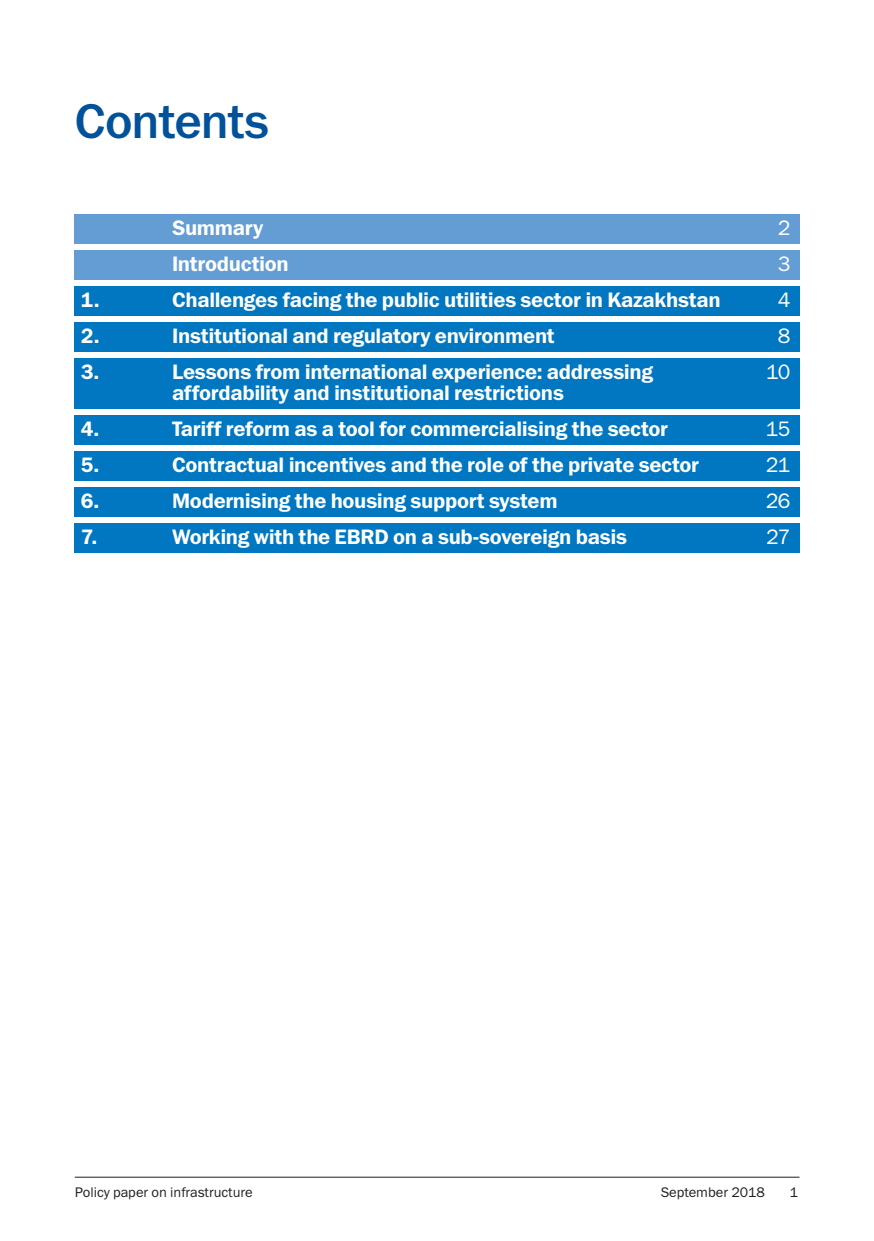
<style>
.page{position:relative;width:874px;height:1241px;background:#fff}
.page>*{position:absolute;margin:0;border:0;box-sizing:border-box;transform-origin:0 0}
.Main_head_-_Medium{font:49px "Franklin Gothic Medium ITC";letter-spacing:-.025em;color:#01529a}
.Secondary_head_-_Med{font:21px "Franklin Gothic Demi ITC";letter-spacing:-.015em;color:#fff}
.Secondary_head_-_Med-2{font:21px "Franklin Gothic Book ITC";letter-spacing:-.035em;color:#fff}
.t1{font:14px "Franklin Gothic Book ITC";color:#231f20}
</style>
<div class="page">
<div style="left:74px;top:214px;width:725px;height:30px;background:#639dd4"></div>
<div style="left:74px;top:415px;width:725px;height:29px;background:#0077c0"></div>
<div style="left:74px;top:322px;width:725px;height:30px;background:#0077c0"></div>
<div style="left:74px;top:523px;width:725px;height:29px;background:#0077c0"></div>
<div style="left:74px;top:250px;width:725px;height:30px;background:#639dd4"></div>
<div style="left:74px;top:451px;width:725px;height:29px;background:#0077c0"></div>
<div style="left:74px;top:358px;width:725px;height:50px;background:#0077c0"></div>
<div style="left:74px;top:286px;width:725px;height:30px;background:#0077c0"></div>
<div style="left:74px;top:487px;width:725px;height:29px;background:#0077c0"></div>
<hr style="left:75px;top:1176px;width:724px;height:1px;background:#231f20">
<p class="Main_head_-_Medium" style="left:74px;top:91px;width:196px">Contents</p>
<p class="Secondary_head_-_Med" style="left:172px;top:215px;width:93px">Summary</p>
<p class="Secondary_head_-_Med-2" style="left:777px;top:214px;width:14px">2</p>
<p class="Secondary_head_-_Med" style="left:172px;top:251px;width:118px">Introduction</p>
<p class="Secondary_head_-_Med-2" style="left:777px;top:250px;width:14px">3</p>
<p class="Secondary_head_-_Med" style="left:81px;top:287px;width:20px">1.</p>
<p class="Secondary_head_-_Med" style="left:172px;top:287px;width:550px">Challenges facing the public utilities sector in Kazakhstan</p>
<p class="Secondary_head_-_Med-2" style="left:777px;top:286px;width:14px">4</p>
<p class="Secondary_head_-_Med" style="left:81px;top:323px;width:20px">2.</p>
<p class="Secondary_head_-_Med" style="left:172px;top:323px;width:384px">Institutional and regulatory environment</p>
<p class="Secondary_head_-_Med-2" style="left:777px;top:322px;width:14px">8</p>
<p class="Secondary_head_-_Med" style="left:81px;top:359px;width:20px">3.</p>
<p class="Secondary_head_-_Med" style="left:172px;top:359px;width:482px">Lessons from international experience: addressing</p>
<p class="Secondary_head_-_Med-2" style="left:765px;top:358px;width:26px">10</p>
<p class="Secondary_head_-_Med" style="left:172px;top:380px;width:393px">affordability and institutional restrictions</p>
<p class="Secondary_head_-_Med" style="left:81px;top:416px;width:20px">4.</p>
<p class="Secondary_head_-_Med" style="left:172px;top:416px;width:497px">Tariff reform as a tool for commercialising the sector</p>
<p class="Secondary_head_-_Med-2" style="left:765px;top:415px;width:26px">15</p>
<p class="Secondary_head_-_Med" style="left:81px;top:452px;width:20px">5.</p>
<p class="Secondary_head_-_Med" style="left:172px;top:452px;width:528px">Contractual incentives and the role of the private sector</p>
<p class="Secondary_head_-_Med-2" style="left:765px;top:451px;width:26px">21</p>
<p class="Secondary_head_-_Med" style="left:81px;top:487px;width:20px">6.</p>
<p class="Secondary_head_-_Med" style="left:172px;top:487px;width:387px">Modernising the housing support system</p>
<p class="Secondary_head_-_Med-2" style="left:765px;top:487px;width:26px">26</p>
<p class="Secondary_head_-_Med" style="left:81px;top:523px;width:18px">7.</p>
<p class="Secondary_head_-_Med" style="left:172px;top:523px;width:456px">Working with the EBRD on a sub-sovereign basis</p>
<p class="Secondary_head_-_Med-2" style="left:765px;top:522px;width:26px">27</p>
<p class="t1" style="left:75px;top:1183px;width:179px">Policy paper on infrastructure</p>
<p class="t1" style="left:660px;top:1183px;width:106px">September 2018</p>
<p class="t1" style="left:789px;top:1183px;width:10px">1</p>
</div>
